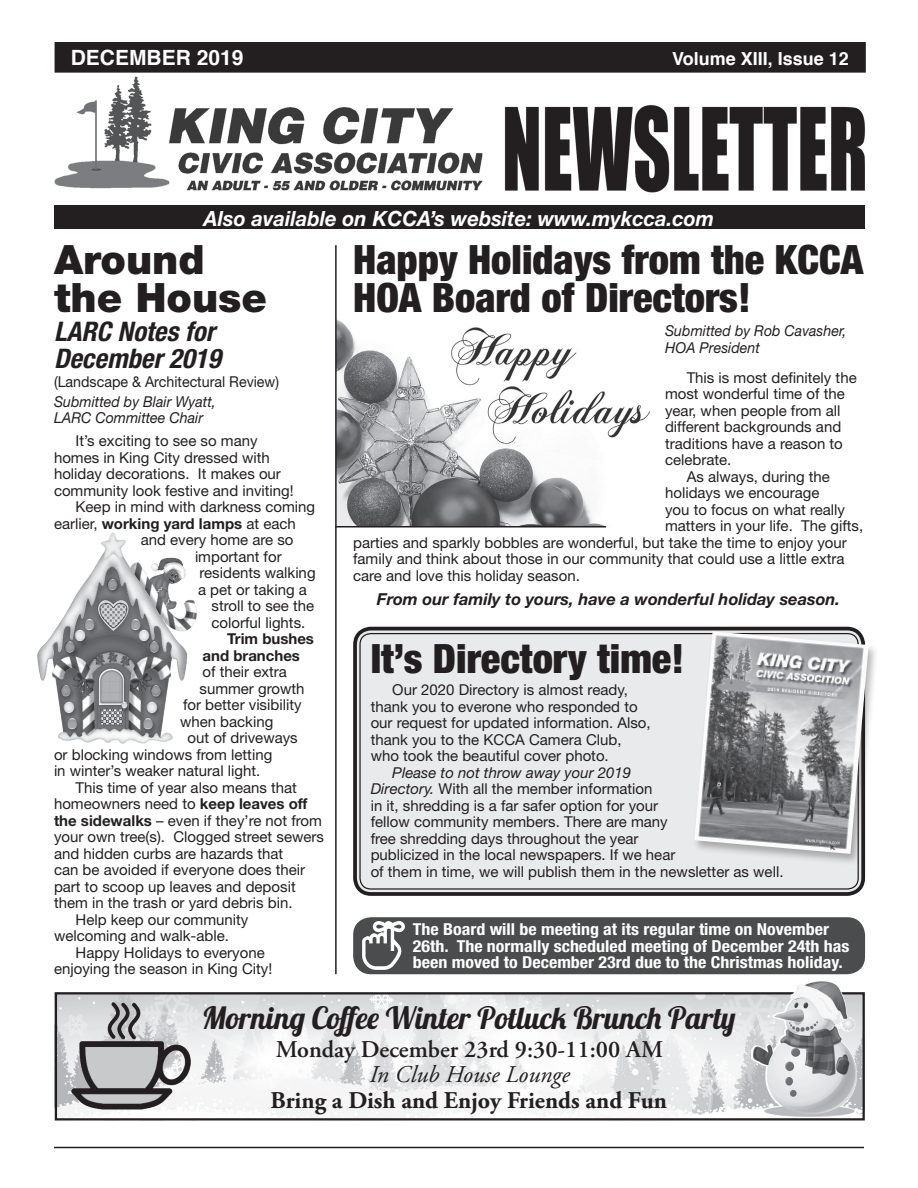
<style>
.page{position:relative;width:918px;height:1188px;background:#fff}
.page>*{position:absolute;margin:0;border:0;box-sizing:border-box;transform-origin:0 0}
.headline_-_medium{font:900 condensed 40.5px/37.5px "Helvetica Neue LT Std";color:#231f20}
.headline_-_medium-2{font:900 40.5px/37.5px "Helvetica Neue LT Std";color:#231f20}
.body_copy{font:30.75px "Lobster";color:#231f20}
.headline_-_medium-3{font:italic 700 condensed 27px/27px "Helvetica Neue LT Std";color:#231f20}
.body_copy-2{font:700 24px "Adobe Garamond Pro";color:#231f20}
.body_copy-3{font:600 24px "Adobe Garamond Pro";color:#231f20}
.body_copy-4{font:italic 24px "Adobe Garamond Pro";color:#231f20}
.t1{font:italic 700 21px "Helvetica Neue LT Std";letter-spacing:.005em;color:#fff;scale:.96 1}
.t2{font:700 21px "Helvetica";color:#fff}
.t3{font:700 18px "Helvetica";color:#fff}
.body_copy-5{font:700 condensed 16.5px/16.5px "Helvetica Neue LT Std";color:#fff;scale:1.09 1}
.body_copy-6{font:italic 700 16.5px "Helvetica Neue LT Std";color:#231f20}
.body_copy-7{font:15px/16.5px "Helvetica Neue LT Std";color:#231f20}
.body_copy-8{font:700 15px "Helvetica Neue LT Std";color:#231f20}
.byline{font:italic 15px/16.5px "Helvetica Neue LT Std";color:#231f20;scale:.95 1}
.body_copy-9{font:italic 15px/16.5px "Helvetica Neue LT Std";color:#231f20;scale:.95 1}
.body_copy-10{font:15px "Helvetica Neue LT Std";color:#231f20;scale:.95 1}
.s1{font-weight:400}
.s2{font-weight:700}
.s3{font-style:italic}
</style>
<div class="page">
<hr style="left:54px;top:1147px;width:810px;height:1px;background:#231f20">
<img style="left:337px;top:320px;width:314px;height:207px">
<img style="left:58px;top:995px;width:804px;height:122px">
<div style="left:55px;top:992px;width:810px;height:128px;border:2px solid #231f20"></div>
<div style="left:54px;top:205px;width:811px;height:24px;background:#231f20"></div>
<img style="left:54px;top:42px;width:811px;height:151px">
<img style="left:72px;top:1003px;width:118px;height:107px">
<div style="left:355px;top:629px;width:508px;height:265px;background:#e9eaeb;border-radius:16px"></div>
<div style="left:353px;top:627px;width:512px;height:269px;border:4px solid #231f20;border-radius:16px"></div>
<img style="left:37px;top:632px;width:17px;height:49px">
<img style="left:54px;top:533px;width:144px;height:210px">
<img style="left:752px;top:981px;width:105px;height:136px">
<hr style="left:335px;top:245px;width:2px;height:729px;background:#231f20">
<hr style="left:335px;top:526px;width:271px;height:2px;background:#231f20">
<div style="left:691px;top:630px;width:188px;height:236px;background:#231f20;opacity:.33"></div>
<img style="left:694px;top:631px;width:175px;height:223px">
<div style="left:353px;top:917px;width:512px;height:57px;background:#4b4c4d;border-radius:18px"></div>
<img style="left:363px;top:921px;width:41px;height:49px">
<p class="t2" style="left:71px;top:41px;width:174px">DECEMBER 2019</p>
<p class="t3" style="left:672px;top:44px;width:178px">Volume XIII, Issue 12</p>
<p class="t1" style="left:204px;top:205px;width:533px">Also available on KCCA’s website: www.mykcca.com</p>
<p class="headline_-_medium-2" style="left:54px;top:241px;width:215px">Around the House</p>
<p class="headline_-_medium-3" style="left:54px;top:319px;width:168px">LARC Notes for<br>December 2019</p>
<p class="body_copy-10" style="left:54px;top:373px;width:238px">(Landscape &amp; Architectural Review)</p>
<p class="byline" style="left:54px;top:393px;width:172px">Submitted by Blair Wyatt,<br>LARC Committee Chair</p>
<p class="body_copy-7" style="left:54px;top:432px;width:241px;text-indent:22px">It’s exciting to see so many homes in King City dressed with holiday decorations. It makes our community look festive and inviting!</p>
<p class="body_copy-7" style="left:76px;top:498px;width:241px">Keep in mind with darkness coming</p>
<p class="body_copy-8" style="left:54px;top:514px;width:243px"><span class="s1">earlier,</span> working yard lamps <span class="s1">at each</span></p>
<p class="body_copy-7" style="left:141px;top:531px;width:154px">and every home are so</p>
<p class="body_copy-7" style="left:195px;top:548px;width:88px">important for</p>
<p class="body_copy-7" style="left:200px;top:564px;width:118px">residents walking</p>
<p class="body_copy-7" style="left:198px;top:581px;width:110px">a pet or taking a</p>
<p class="body_copy-7" style="left:212px;top:597px;width:104px">stroll to see the</p>
<p class="body_copy-7" style="left:212px;top:614px;width:95px">colorful lights.</p>
<p class="body_copy-8" style="left:227px;top:630px;width:88px">Trim bushes</p>
<p class="body_copy-8" style="left:202px;top:646px;width:99px">and branches</p>
<p class="body_copy-7" style="left:202px;top:663px;width:86px">of their extra</p>
<p class="body_copy-7" style="left:200px;top:680px;width:107px">summer growth</p>
<p class="body_copy-7" style="left:183px;top:696px;width:120px">for better visibility</p>
<p class="body_copy-7" style="left:180px;top:713px;width:95px">when backing</p>
<p class="body_copy-7" style="left:188px;top:729px;width:112px">out of driveways</p>
<p class="body_copy-7" style="left:54px;top:746px;width:220px">or blocking windows from letting</p>
<p class="body_copy-7" style="left:54px;top:762px;width:208px">in winter’s weaker natural light.</p>
<p class="body_copy-7" style="left:54px;top:779px;width:271px;text-indent:22px">This time of year also means that homeowners need to <span class="s2">keep leaves off the sidewalks</span> – even if they’re not from your own tree(s). Clogged street sewers and hidden curbs are hazards that<br>can be avoided if everyone does their part to scoop up leaves and deposit them in the trash or yard debris bin.</p>
<p class="body_copy-7" style="left:54px;top:911px;width:196px;text-indent:22px">Help keep our community welcoming and walk-able.</p>
<p class="body_copy-7" style="left:54px;top:944px;width:220px;text-indent:22px">Happy Holidays to everyone enjoying the season in King City!</p>
<p class="headline_-_medium" style="left:353px;top:240px;width:512px">Happy Holidays from the KCCA<br>HOA Board of Directors!</p>
<p class="body_copy-9" style="left:665px;top:323px;width:192px">Submitted by Rob Cavasher,<br>HOA President</p>
<p class="body_copy-7" style="left:665px;top:369px;width:193px;text-indent:22px">This is most definitely the most wonderful time of the year, when people from all different backgrounds and traditions have a reason to celebrate.</p>
<p class="body_copy-7" style="left:687px;top:468px;width:145px">As always, during the</p>
<p class="body_copy-7" style="left:665px;top:485px;width:156px">holidays we encourage</p>
<p class="body_copy-7" style="left:665px;top:501px;width:182px">you to focus on what really</p>
<p class="body_copy-7" style="left:665px;top:518px;width:200px">matters in your life. The gifts,</p>
<p class="body_copy-7" style="left:353px;top:534px;width:495px">parties and sparkly bobbles are wonderful, but take the time to enjoy your</p>
<p class="body_copy-7" style="left:353px;top:551px;width:493px">family and think about those in our community that could use a little extra</p>
<p class="body_copy-7" style="left:353px;top:567px;width:228px">care and love this holiday season.</p>
<p class="body_copy-6" style="left:377px;top:589px;width:465px">From our family to yours, have a wonderful holiday season.</p>
<p class="headline_-_medium" style="left:371px;top:639px;width:315px">It’s Directory time!</p>
<p class="body_copy-7" style="left:371px;top:681px;width:282px;text-indent:22px">Our 2020 Directory is almost ready, thank you to everone who responded to our request for updated information. Also, thank you to the KCCA Camera Club, who took the beautiful cover photo.</p>
<p class="body_copy-7" style="left:371px;top:764px;width:414px;text-indent:22px"><span class="s3">Please to not throw away your 2019<br>Directory.</span> With all the member information<br>in it, shredding is a far safer option for your<br>fellow community members. There are many<br>free shredding days throughout the year<br>publicized in the local newspapers. If we hear<br>of them in time, we will publish them in the newsletter as well.</p>
<p class="body_copy-5" style="left:413px;top:921px;width:402px">The Board will be meeting at its regular time on November<br>26th. The normally scheduled meeting of December 24th has been moved to December 23rd due to the Christmas holiday.</p>
<p class="body_copy" style="left:202px;top:998px;width:535px">Morning Coffee Winter Potluck Brunch Party</p>
<p class="body_copy-3" style="left:276px;top:1036px;width:389px">Monday December 23rd 9:30-11:00 AM</p>
<p class="body_copy-4" style="left:369px;top:1060px;width:202px">In Club House Lounge</p>
<p class="body_copy-2" style="left:271px;top:1086px;width:398px">Bring a Dish and Enjoy Friends and Fun</p>
</div>
